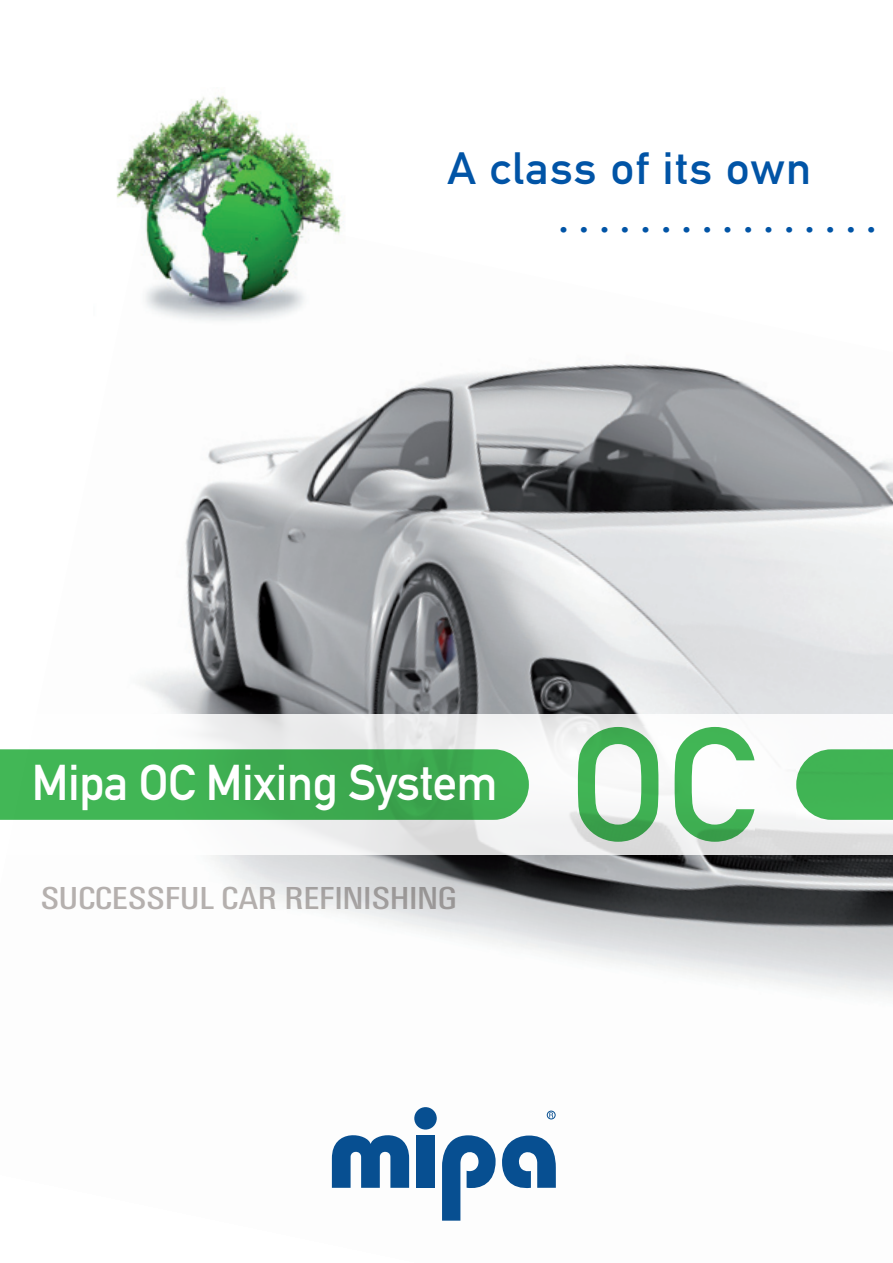
<style>
.page{position:relative;width:893px;height:1263px;background:#fff}
.page>*{position:absolute;margin:0;border:0;box-sizing:border-box;transform-origin:0 0}
.t1{font:158.55px "DIN Mittelschrift";color:#42b756}
.t2{font:49.5px "DIN Mittelschrift";letter-spacing:-.01em;color:#fff}
.t3{font:44.55px "DIN Mittelschrift";letter-spacing:.03em;color:#0154a6;scale:1.05 1}
.t4{font:700 36px "Times New Roman";color:#0154a6}
.t5{font:condensed 33px "Unitus T";letter-spacing:.005em;color:#b7b2b0;scale:1.2 1}
</style>
<div class="page">
<img style="left:140px;top:364px;width:753px;height:824px">
<svg style="left:140px;top:714px;width:753px;height:141px;fill:#f5f6f6"></svg>
<img style="left:116px;top:95px;width:229px;height:226px">
<svg style="left:0;top:749px;width:529px;height:71px;background:#42af55"></svg>
<svg style="left:796px;top:749px;width:97px;height:71px;background:#50ba62"></svg>
<svg style="left:332px;top:1127px;width:77px;height:61px"></svg>
<div style="left:416px;top:1135px;width:19px;height:53px;background:#074f91"></div>
<div style="left:414px;top:1107px;width:23px;height:22px;background:#074f91;border-radius:50%"></div>
<svg style="left:442px;top:1135px;width:114px;height:86px"></svg>
<div style="left:547px;top:1111px;width:8px;height:8px;border:1px solid #074f91;border-radius:50%"></div>
<svg style="left:549px;top:1112px;width:4px;height:5px"></svg>
<h3 class="t3" style="left:447px;top:142px;width:348px">A class of its own</h3>
<p class="t4" style="left:559px;top:195px;width:318px">................</p>
<h2 class="t2" style="left:32px;top:754px;width:467px">Mipa OC Mixing System</h2>
<p class="t5" style="left:40px;top:879px;width:349px">SUCCESSFUL CAR REFINISHING</p>
<h1 class="t1" style="left:570px;top:692px;width:186px">OC</h1>
</div>
